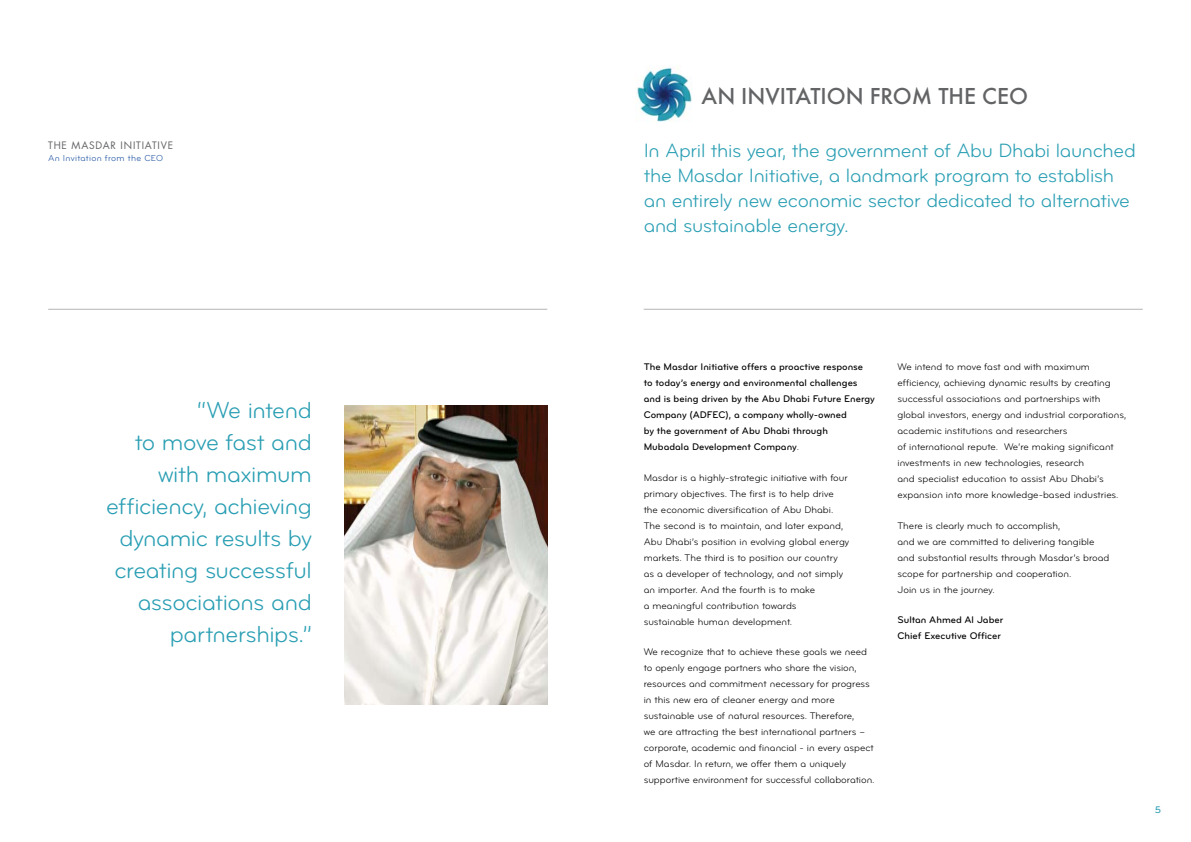
<style>
.page{position:relative;width:1191px;height:842px;background:#fff}
.page>*{position:absolute;margin:0;border:0;box-sizing:border-box;transform-origin:0 0}
.t1{font:24px/32px "Bryant Regular Alt No 2";letter-spacing:-.02em;color:#299eb3;text-align:right}
.t2{font:500 24px "Futura";color:#636466}
.t3{font:20px/25px "Bryant Regular Alt No 2";letter-spacing:-.015em;color:#299eb3}
.t4{font:10px/16px "Bryant Regular Alt No 2";color:#000}
.t5{font:10px/16px "Bryant Medium Alt No 2";color:#000}
.t6{font:10px "Futura";letter-spacing:.075em;color:#636466}
.t7{font:10px "Bryant Medium Alt No 2";color:#299eb3}
.t8{font:9px "Bryant Regular Alt No 2";letter-spacing:.03em;color:#1e52a4}
.s1{font-family:"Bryant Regular Alt No 2"}
</style>
<div class="page">
<hr style="left:48px;top:309px;width:499px;height:1px;background:#b1b4b6">
<hr style="left:643px;top:309px;width:499px;height:1px;background:#b1b4b6">
<img style="left:344px;top:405px;width:203px;height:300px">
<img style="left:635px;top:67px;width:57px;height:55px">
<p class="t6" style="left:48px;top:139px;width:126px">THE MASDAR INITIATIVE</p>
<p class="t8" style="left:48px;top:154px;width:116px">An Invitation from the CEO</p>
<h1 class="t1" style="left:106px;top:394px;width:207px">“We intend<br>to move fast and with maximum efficiency, achieving dynamic results by creating successful associations and partnerships.”</h1>
<h1 class="t2" style="left:701px;top:82px;width:52px">An invit</h1>
<h1 class="t2" style="left:795px;top:82px;width:156px">ation from the</h1>
<h1 class="t2" style="left:982px;top:82px;width:47px">ce o</h1>
<h2 class="t3" style="left:643px;top:138px;width:494px">In April this year, the government of Abu Dhabi launched the Masdar Initiative, a landmark program to establish an entirely new economic sector dedicated to alternative and sustainable energy.</h2>
<p class="t5" style="left:643px;top:359px;width:233px">The Masdar Initiative offers a proactive response<br>to today’s energy and environmental challenges and is being driven by the Abu Dhabi Future Energy Company (ADFEC), a company wholly-owned<br>by the government of Abu Dhabi through Mubadala Development Company<span class="s1">.</span></p>
<p class="t4" style="left:643px;top:469px;width:207px">Masdar is a highly-strategic initiative with four primary objectives. The first is to help drive the economic diversification of Abu Dhabi.<br>The second is to maintain, and later expand, Abu Dhabi’s position in evolving global energy markets. The third is to position our country as a developer of technology, and not simply an importer. And the fourth is to make<br>a meaningful contribution towards sustainable human development.</p>
<p class="t4" style="left:643px;top:644px;width:232px">We recognize that to achieve these goals we need to openly engage partners who share the vision, resources and commitment necessary for progress in this new era of cleaner energy and more sustainable use of natural resources. Therefore,<br>we are attracting the best international partners – corporate, academic and financial - in every aspect of Masdar. In return, we offer them a uniquely supportive environment for successful collaboration.</p>
<p class="t4" style="left:897px;top:359px;width:230px">We intend to move fast and with maximum efficiency, achieving dynamic results by creating successful associations and partnerships with global investors, energy and industrial corporations, academic institutions and researchers<br>of international repute. We’re making significant investments in new technologies, research<br>and specialist education to assist Abu Dhabi’s expansion into more knowledge-based industries.</p>
<p class="t4" style="left:897px;top:517px;width:213px">There is clearly much to accomplish,<br>and we are committed to delivering tangible and substantial results through Masdar’s broad scope for partnership and cooperation.<br>Join us in the journey.</p>
<p class="t5" style="left:897px;top:612px;width:107px">Sultan Ahmed Al Jaber<br>Chief Executive Officer</p>
<p class="t7" style="left:1155px;top:805px;width:8px">5</p>
</div>
